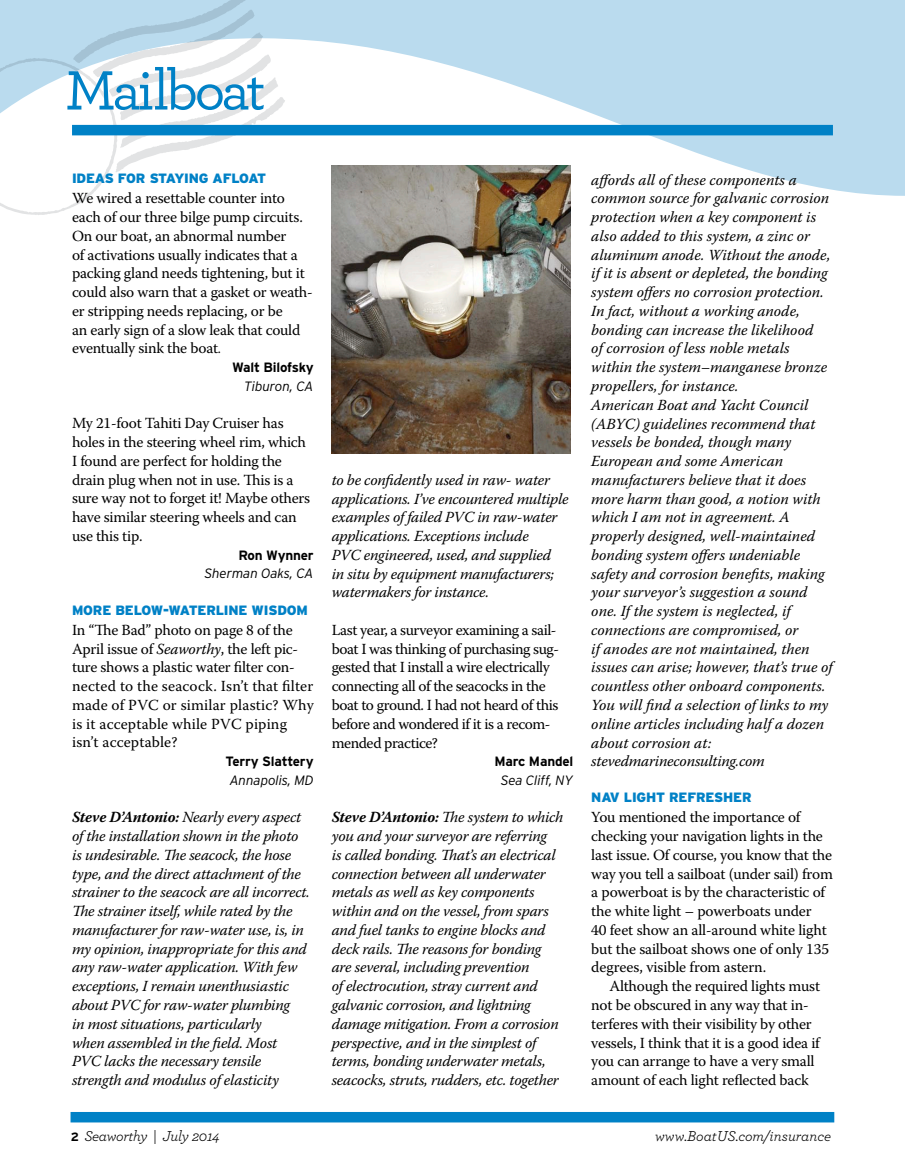
<style>
.page{position:relative;width:905px;height:1175px;background:#fff}
.page>*{position:absolute;margin:0;border:0;box-sizing:border-box;transform-origin:0 0}
.t1{font:italic 15.3px/18.8px "Warnock Pro";letter-spacing:-.01em;color:#000}
.t2{font:15.3px/18.8px "Warnock Pro";letter-spacing:-.015em;color:#000}
.t3{font:15.3px/18.8px "Warnock Pro";letter-spacing:.005em;color:#000}
.t4{font:italic 15px "Archer";letter-spacing:-.01em;color:#000}
.t5{font:900 13.5px "Interstate";letter-spacing:-.015em;color:#0081c6}
.t6{font:italic 300 13.5px "Interstate";letter-spacing:-.01em;color:#000}
.t7{font:700 13.5px "Interstate";letter-spacing:-.015em;color:#000}
.s1{font-size:13.5px}
.s2{font-style:italic}
.s3{font-weight:700}
.s4{font-family:"Interstate";font-weight:700;font-style:normal;font-size:12px}
</style>
<div class="page">
<svg style="left:285px;top:0;width:619px;height:196px;fill:#badbee"></svg>
<div style="left:70px;top:1112px;width:764px;height:10px;background:#0081c6"></div>
<div style="left:72px;top:125px;width:760px;height:10px;background:#0081c6"></div>
<svg style="left:0;top:0;width:285px;height:215px"></svg>
<img style="left:332px;top:166px;width:238px;height:287px">
<p class="t5" style="left:72px;top:170px;width:196px">IDEAS FOR STAYING AFLOAT</p>
<p class="t2" style="left:72px;top:189px;width:242px">We wired a resettable counter into each of our three bilge pump circuits.<br>On our boat, an abnormal number<br>of activations usually indicates that a packing gland needs tightening, but it could also warn that a gasket or weath&shy;er stripping needs replacing, or be<br>an early sign of a slow leak that could eventually sink the boat<span class="s1">.</span></p>
<p class="t7" style="left:232px;top:359px;width:83px">Walt Bilofsky</p>
<p class="t6" style="left:244px;top:378px;width:71px">Tiburon, CA</p>
<p class="t2" style="left:72px;top:414px;width:239px">My 21-foot Tahiti Day Cruiser has holes in the steering wheel rim, which<br>I found are perfect for holding the drain plug when not in use. This is a sure way not to forget it! Maybe others have similar steering wheels and can use this tip.</p>
<p class="t7" style="left:238px;top:547px;width:77px">Ron Wynner</p>
<p class="t6" style="left:204px;top:565px;width:111px">Sherman Oaks, CA</p>
<p class="t5" style="left:72px;top:601px;width:235px">MORE BELOW-WATERLINE WISDOM</p>
<p class="t3" style="left:72px;top:620px;width:243px">In “The Bad” photo on page 8 of the April issue of <span class="s2">Seaworthy</span>, the left pic&shy;ture shows a plastic water filter con&shy;nected to the seacock. Isn’t that filter made of PVC or similar plastic? Why is it acceptable while PVC piping isn’t acceptable?</p>
<p class="t7" style="left:225px;top:753px;width:90px">Terry Slattery</p>
<p class="t6" style="left:230px;top:772px;width:85px">Annapolis, MD</p>
<p class="t1" style="left:72px;top:807px;width:239px"><span class="s3">Steve D’Antonio:</span> Nearly every aspect of the installation shown in the photo is undesirable. The seacock, the hose type, and the direct attachment of the strainer to the seacock are all incorrect.<br>The strainer itself, while rated by the manufacturer for raw-water use, is, in my opinion, inappropriate for this and any raw-water application. With few exceptions, I remain unenthusiastic about PVC for raw-water plumbing<br>in most situations, particularly<br>when assembled in the field. Most PVC lacks the necessary tensile strength and modulus of elasticity</p>
<p class="t1" style="left:332px;top:470px;width:238px">to be confidently used in raw- water applications. I’ve encountered multiple examples of failed PVC in raw-water applications. Exceptions include<br>PVC engineered, used, and supplied<br>in situ by equipment manufacturers; watermakers for instance.</p>
<p class="t2" style="left:332px;top:620px;width:229px">Last year, a surveyor examining a sail&shy;boat I was thinking of purchasing sug&shy;gested that I install a wire electrically connecting all of the seacocks in the boat to ground. I had not heard of this before and wondered if it is a recom&shy;mended practice?</p>
<p class="t7" style="left:494px;top:753px;width:80px">Marc Mandel</p>
<p class="t6" style="left:500px;top:772px;width:74px">Sea Cliff, NY</p>
<p class="t1" style="left:332px;top:807px;width:233px"><span class="s3">Steve D’Antonio:</span> The system to which you and your surveyor are referring<br>is called bonding. That’s an electrical connection between all underwater metals as well as key components within and on the vessel, from spars and fuel tanks to engine blocks and deck rails. The reasons for bonding are several, including prevention<br>of electrocution, stray current and galvanic corrosion, and lightning damage mitigation. From a corrosion perspective, and in the simplest of terms, bonding underwater metals, seacocks, struts, rudders, etc. together</p>
<p class="t1" style="left:591px;top:170px;width:243px">affords all of these components a common source for galvanic corrosion protection when a key component is also added to this system, a zinc or aluminum anode. Without the anode, if it is absent or depleted, the bonding system offers no corrosion protection.<br>In fact, without a working anode, bonding can increase the likelihood<br>of corrosion of less noble metals within the system–manganese bronze propellers, for instance.<br>American Boat and Yacht Council (ABYC) guidelines recommend that vessels be bonded, though many European and some American manufacturers believe that it does more harm than good, a notion with which I am not in agreement. A properly designed, well-maintained bonding system offers undeniable safety and corrosion benefits, making your surveyor’s suggestion a sound one. If the system is neglected, if connections are compromised, or<br>if anodes are not maintained, then issues can arise; however, that’s true of countless other onboard components.<br>You will find a selection of links to my online articles including half a dozen about corrosion at: stevedmarineconsulting.com</p>
<p class="t5" style="left:591px;top:789px;width:158px">NAV LIGHT REFRESHER</p>
<p class="t2" style="left:591px;top:807px;width:243px">You mentioned the importance of checking your navigation lights in the last issue. Of course, you know that the way you tell a sailboat (under sail) from a powerboat is by the characteristic of the white light – powerboats under<br>40 feet show an all-around white light but the sailboat shows one of only 135 degrees, visible from astern.</p>
<p class="t2" style="left:591px;top:976px;width:230px;text-indent:18px">Although the required lights must not be obscured in any way that in&shy;terferes with their visibility by other vessels, I think that it is a good idea if you can arrange to have a very small amount of each light reflected back</p>
<p class="t4" style="left:71px;top:1125px;width:151px"><span class="s4">2</span> Seaworthy | July 2014</p>
<p class="t4" style="left:655px;top:1125px;width:177px">www.BoatUS.com/insurance</p>
</div>
